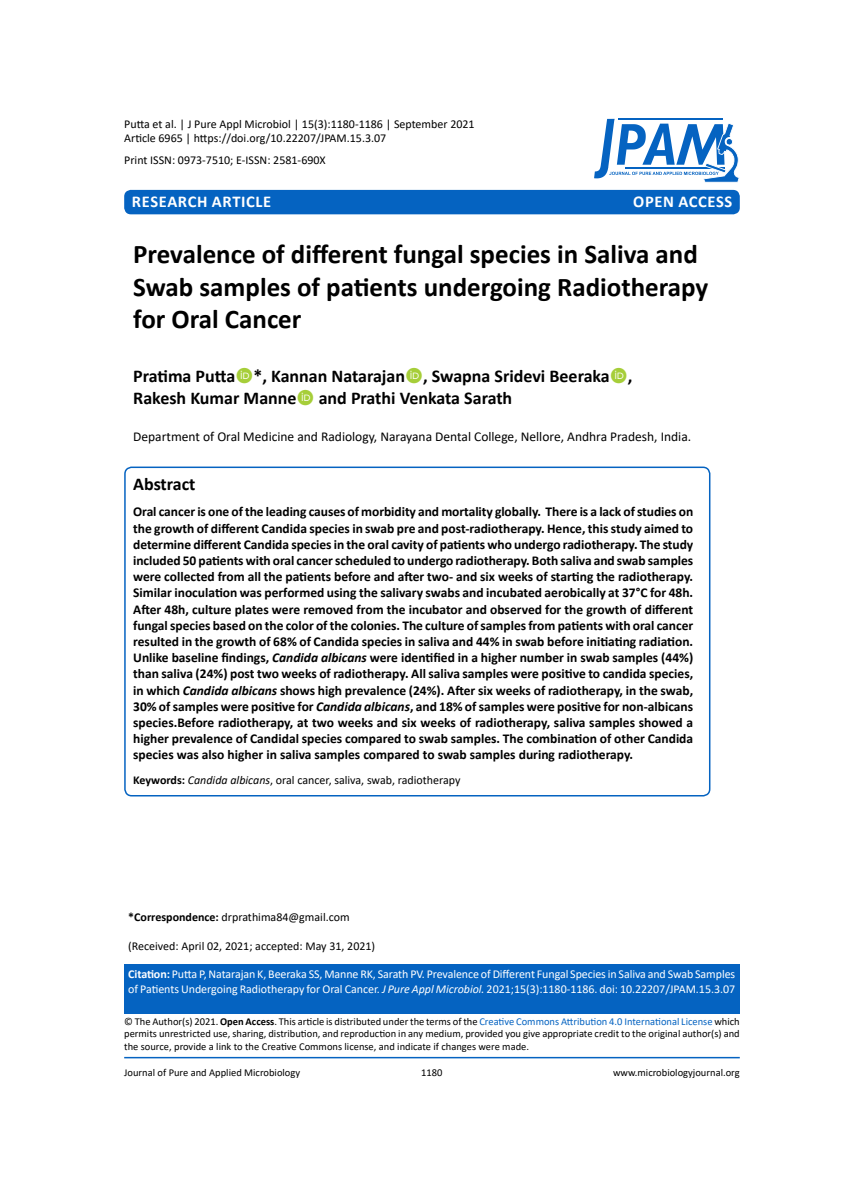
<style>
.page{position:relative;width:864px;height:1188px;background:#fff}
.page>*{position:absolute;margin:0;border:0;box-sizing:border-box;transform-origin:0 0}
.t1{font:700 27px/32.4px "Calibri";color:#000}
.t2{font:700 18px/21.6px "Calibri";color:#000}
.t3{font:700 16.5px "Calibri";letter-spacing:.04em;color:#fff}
.t4{font:700 13.5px/16.2px "Calibri";color:#000;text-align:justify}
.t5{font:13.5px "Calibri";color:#000}
.t6{font:12px/14.4px "Calibri";color:#000}
.t7{font:12px/14.4px "Calibri";letter-spacing:-.01em;color:#fff}
.t8{font:10.5px/12.6px "Calibri";color:#000;text-align:justify}
.s1{font-style:italic}
.s2{font-weight:700}
.s3{color:#0563c1}
</style>
<div class="page">
<div style="left:124px;top:964px;width:616px;height:50px;background:#0563c1"></div>
<hr style="left:124px;top:1057px;width:616px;height:1px;background:#0563c1">
<div style="left:124px;top:190px;width:616px;height:24px;background:#0563c1;border-radius:7px"></div>
<svg style="left:594px;top:119px;width:145px;height:64px"></svg>
<div style="left:124px;top:467px;width:586px;height:330px;border:2px solid #0563c1;border-radius:7px"></div>
<p class="t6" style="left:124px;top:116px;width:352px">Putta et al. | J Pure Appl Microbiol | 15(3):1180-1186 | September 2021<br>Article 6965 | https://doi.org/10.22207/JPAM.15.3.07</p>
<p class="t6" style="left:124px;top:152px;width:203px">Print ISSN: 0973-7510; E-ISSN: 2581-690X</p>
<p class="t3" style="left:132px;top:189px;width:141px">Research Article</p>
<p class="t3" style="left:633px;top:189px;width:84px">OPEN ACCESS</p>
<h1 class="t1" style="left:133px;top:238px;width:577px">Prevalence of different fungal species in Saliva and<br>Swab samples of patients undergoing Radiotherapy for Oral Cancer</h1>
<h2 class="t2" style="left:133px;top:365px;width:501px">Pratima Putta *, Kannan Natarajan , Swapna Sridevi Beeraka ,<br>Rakesh Kumar Manne and Prathi Venkata Sarath</h2>
<p class="t5" style="left:133px;top:428px;width:560px">Department of Oral Medicine and Radiology, Narayana Dental College, Nellore, Andhra Pradesh, India.</p>
<h2 class="t2" style="left:133px;top:473px;width:64px">Abstract</h2>
<p class="t4" style="left:133px;top:504px;width:562px">Oral cancer is one of the leading causes of morbidity and mortality globally. There is a lack of studies on the growth of different Candida species in swab pre and post-radiotherapy. Hence, this study aimed to determine different Candida species in the oral cavity of patients who undergo radiotherapy. The study included 50 patients with oral cancer scheduled to undergo radiotherapy. Both saliva and swab samples were collected from all the patients before and after two- and six weeks of starting the radiotherapy.<br>Similar inoculation was performed using the salivary swabs and incubated aerobically at 37°C for 48h.<br>After 48h, culture plates were removed from the incubator and observed for the growth of different fungal species based on the color of the colonies. The culture of samples from patients with oral cancer resulted in the growth of 68% of Candida species in saliva and 44% in swab before initiating radiation.<br>Unlike baseline findings, <span class="s1">Candida albicans</span> were identified in a higher number in swab samples (44%) than saliva (24%) post two weeks of radiotherapy. All saliva samples were positive to candida species, in which <span class="s1">Candida albicans</span> shows high prevalence (24%). After six weeks of radiotherapy, in the swab, 30% of samples were positive for <span class="s1">Candida albicans</span>, and 18% of samples were positive for non-albicans species.Before radiotherapy, at two weeks and six weeks of radiotherapy, saliva samples showed a higher prevalence of Candidal species compared to swab samples. The combination of other Candida species was also higher in saliva samples compared to swab samples during radiotherapy.</p>
<p class="t6" style="left:133px;top:773px;width:329px"><span class="s2">Keywords:</span> <span class="s1">Candida albicans</span>, oral cancer, saliva, swab, radiotherapy</p>
<p class="t6" style="left:128px;top:909px;width:223px"><span class="s2">*Correspondence:</span> drprathima84@gmail.com</p>
<p class="t6" style="left:128px;top:938px;width:248px">(Received: April 02, 2021; accepted: May 31, 2021)</p>
<p class="t7" style="left:128px;top:967px;width:608px"><span class="s2">Citation:</span> Putta P, Natarajan K, Beeraka SS, Manne RK, Sarath PV. Prevalence of Different Fungal Species in Saliva and Swab Samples of Patients Undergoing Radiotherapy for Oral Cancer. <span class="s1">J Pure Appl Microbiol.</span> 2021;15(3):1180-1186. doi: 10.22207/JPAM.15.3.07</p>
<p class="t8" style="left:124px;top:1015px;width:617px">© The Author(s) 2021. <span class="s2">Open Access</span>. This article is distributed under the terms of the <span class="s3">Creative Commons Attribution 4.0 International License</span> which permits unrestricted use, sharing, distribution, and reproduction in any medium, provided you give appropriate credit to the original author(s) and the source, provide a link to the Creative Commons license, and indicate if changes were made.</p>
<p class="t8" style="left:124px;top:1066px;width:177px">Journal of Pure and Applied Microbiology</p>
<p class="t8" style="left:421px;top:1066px;width:23px">1180</p>
<p class="t8" style="left:613px;top:1066px;width:128px">www.microbiologyjournal.org</p>
</div>
